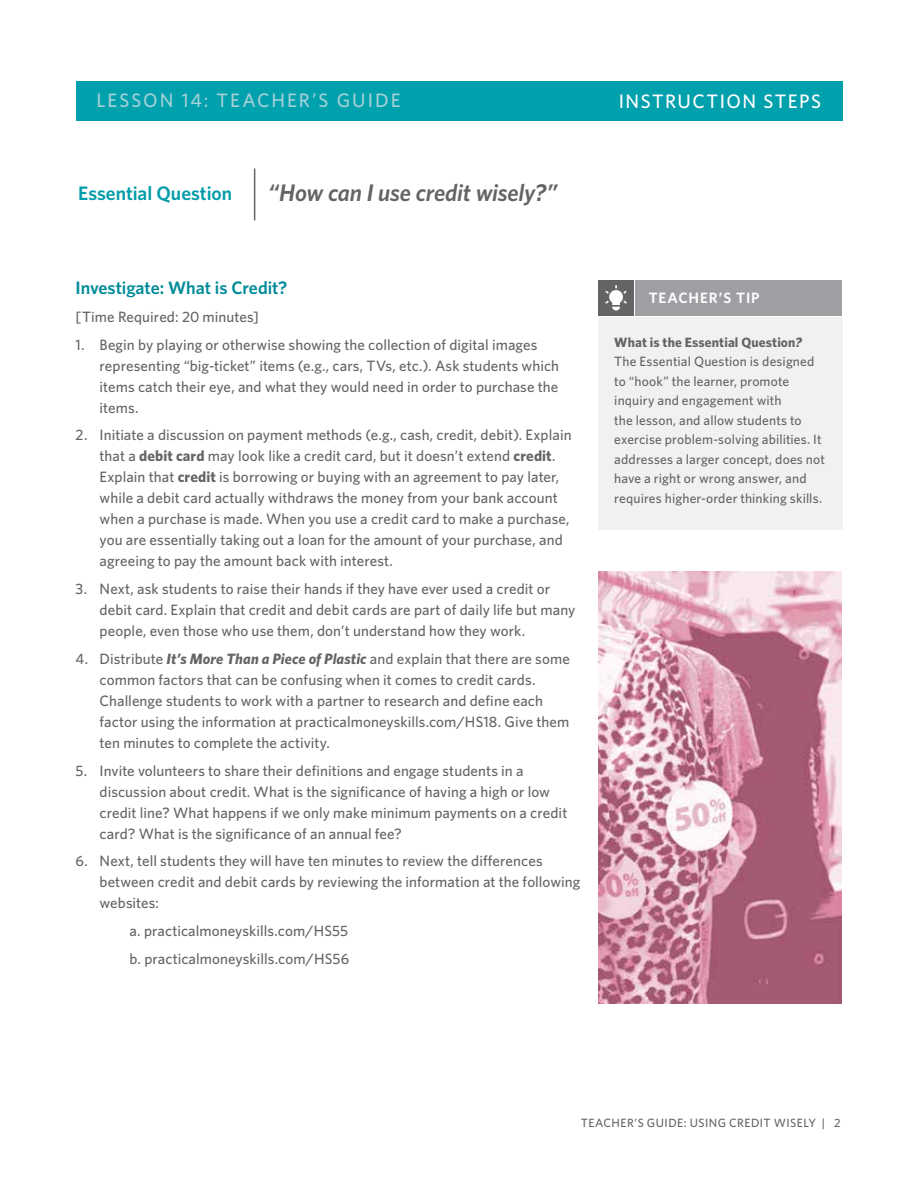
<style>
.page{position:relative;width:918px;height:1188px;background:#fff}
.page>*{position:absolute;margin:0;border:0;box-sizing:border-box;transform-origin:0 0}
.t1{font:italic 600 24px "Whitney";letter-spacing:-.005em;color:#636466}
.t2{font:500 19.5px "Whitney";letter-spacing:.1em;color:#a3d1d7}
.t3{font:600 19.5px "Whitney";letter-spacing:-.005em;color:#009ca9}
.t4{font:500 19.5px "Whitney";letter-spacing:.075em;color:#fff}
.t5{font:600 18px "Whitney";letter-spacing:-.005em;color:#008c99}
.t6{font:500 15px/21px "Whitney";letter-spacing:.005em;color:#636466}
.t7{font:600 15px "Whitney";letter-spacing:.06em;color:#fff}
.t8{font:500 13.5px/19.5px "Whitney";letter-spacing:.01em;color:#636466}
.t9{font:500 12px "Whitney";letter-spacing:.04em;color:#636466}
.s1{font-weight:700}
.s2{font-weight:700;font-style:italic}
</style>
<div class="page">
<img style="left:598px;top:572px;width:244px;height:432px">
<div style="left:76px;top:81px;width:766px;height:40px;background:#00a0ad"></div>
<hr style="left:254px;top:168px;width:1px;height:52px;background:#636466">
<div style="left:598px;top:317px;width:244px;height:212px;background:#f1f1f2"></div>
<div style="left:598px;top:280px;width:36px;height:35px;background:#636466"></div>
<div style="left:635px;top:280px;width:207px;height:35px;background:#9d9fa2"></div>
<svg style="left:605px;top:285px;width:22px;height:25px"></svg>
<h2 class="t2" style="left:97px;top:88px;width:305px">LESSON 14: TEACHER’S GUIDE</h2>
<h2 class="t4" style="left:619px;top:88px;width:204px">INSTRUCTION STEPS</h2>
<h2 class="t3" style="left:78px;top:180px;width:155px">Essential Question</h2>
<h1 class="t1" style="left:268px;top:176px;width:291px">“How can I use credit wisely?”</h1>
<p class="t5" style="left:76px;top:276px;width:213px">Investigate: What is Credit?</p>
<p class="t6" style="left:76px;top:306px;width:185px">[Time Required: 20 minutes]</p>
<p class="t6" style="left:100px;top:334px;width:461px;text-indent:-24px">1. Begin by playing or otherwise showing the collection of digital images representing “big-ticket” items (e.g., cars, TVs, etc.). Ask students which items catch their eye, and what they would need in order to purchase the items.</p>
<p class="t6" style="left:100px;top:424px;width:474px;text-indent:-24px">2. Initiate a discussion on payment methods (e.g., cash, credit, debit). Explain that a <span class="s1">debit card</span> may look like a credit card, but it doesn’t extend <span class="s1">credit</span>.<br>Explain that <span class="s1">credit</span> is borrowing or buying with an agreement to pay later, while a debit card actually withdraws the money from your bank account when a purchase is made. When you use a credit card to make a purchase, you are essentially taking out a loan for the amount of your purchase, and agreeing to pay the amount back with interest.</p>
<p class="t6" style="left:100px;top:578px;width:477px;text-indent:-24px">3. Next, ask students to raise their hands if they have ever used a credit or debit card. Explain that credit and debit cards are part of daily life but many people, even those who use them, don’t understand how they work.</p>
<p class="t6" style="left:100px;top:648px;width:472px;text-indent:-24px">4. Distribute <span class="s2">It’s More Than a Piece of Plastic</span> and explain that there are some common factors that can be confusing when it comes to credit cards.<br>Challenge students to work with a partner to research and define each factor using the information at practicalmoneyskills.com/HS18. Give them ten minutes to complete the activity.</p>
<p class="t6" style="left:100px;top:760px;width:469px;text-indent:-24px">5. Invite volunteers to share their definitions and engage students in a discussion about credit. What is the significance of having a high or low credit line? What happens if we only make minimum payments on a credit card? What is the significance of an annual fee?</p>
<p class="t6" style="left:100px;top:850px;width:482px;text-indent:-24px">6. Next, tell students they will have ten minutes to review the differences between credit and debit cards by reviewing the information at the following websites:</p>
<p class="t6" style="left:130px;top:917px;width:221px;line-height:27.8px">a. practicalmoneyskills.com/HS55 b. practicalmoneyskills.com/HS56</p>
<p class="t7" style="left:649px;top:288px;width:112px">TEACHER’S TIP</p>
<p class="t8" style="left:614px;top:332px;width:212px"><span class="s1">What is the Essential Question</span><span class="s2">?<br></span>The Essential Question is designed to “hook” the learner, promote inquiry and engagement with<br>the lesson, and allow students to exercise problem-solving abilities. It addresses a larger concept, does not have a right or wrong answer, and requires higher-order thinking skills.</p>
<p class="t9" style="left:581px;top:1115px;width:261px">TEACHER’S GUIDE: USING CREDIT WISELY | 2</p>
</div>
